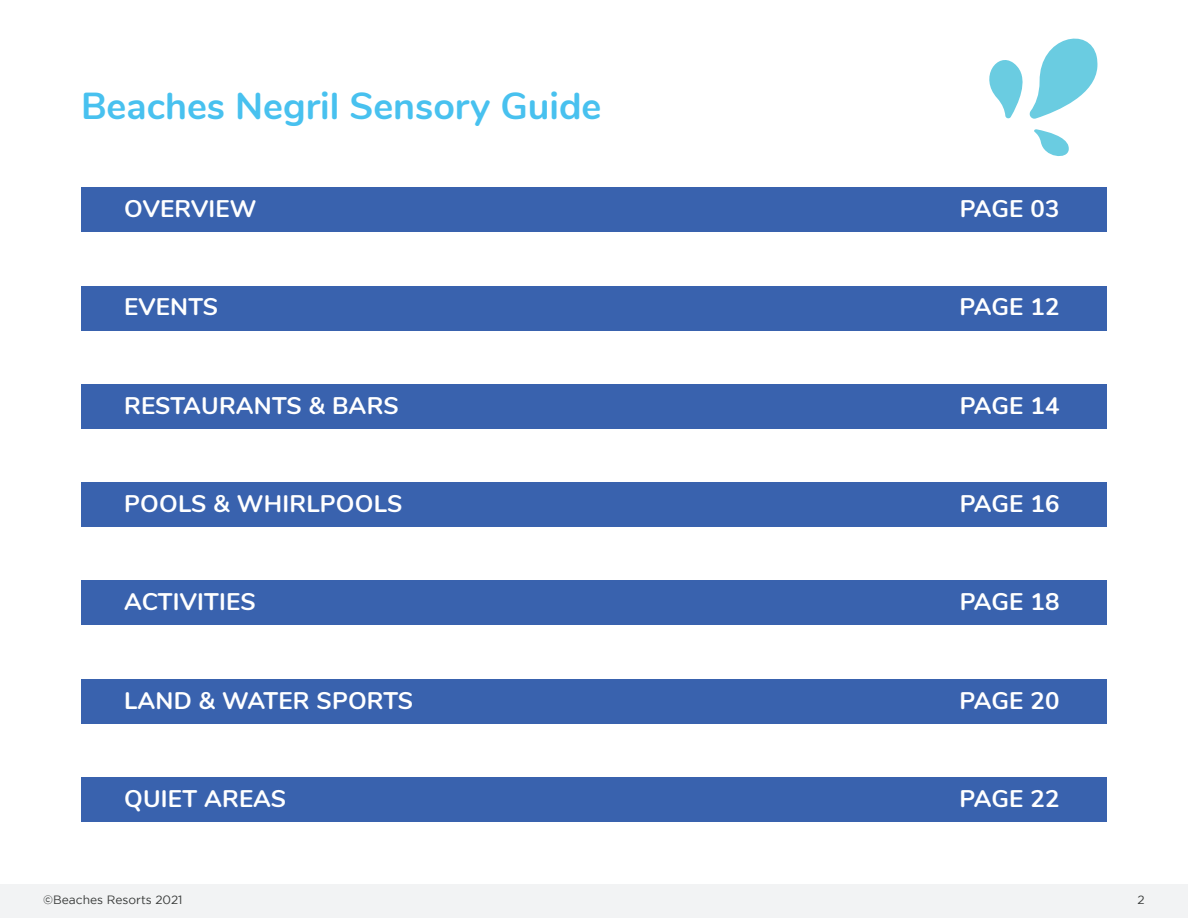
<style>
.page{position:relative;width:1188px;height:918px;background:#fff}
.page>*{position:absolute;margin:0;border:0;box-sizing:border-box;transform-origin:0 0}
.t1{font:700 37.5px "Nunito";color:#48c1ef}
.t2{font:700 24px "Nunito";letter-spacing:.01em;color:#fff}
.t3{font:12px "Gotham";color:#383a39}
</style>
<div class="page">
<div style="left:0;top:884px;width:1188px;height:34px;background:#f2f3f4"></div>
<div style="left:81px;top:187px;width:1026px;height:45px;background:#3962ae"></div>
<div style="left:81px;top:286px;width:1026px;height:45px;background:#3962ae"></div>
<div style="left:81px;top:384px;width:1026px;height:45px;background:#3962ae"></div>
<div style="left:81px;top:482px;width:1026px;height:45px;background:#3962ae"></div>
<div style="left:81px;top:580px;width:1026px;height:45px;background:#3962ae"></div>
<div style="left:81px;top:679px;width:1026px;height:45px;background:#3962ae"></div>
<div style="left:81px;top:777px;width:1026px;height:45px;background:#3962ae"></div>
<svg style="left:1034px;top:129px;width:35px;height:27px"></svg>
<svg style="left:989px;top:38px;width:109px;height:81px"></svg>
<p class="t1" style="left:81px;top:78px;width:522px">Beaches Negril Sensory Guide</p>
<p class="t2" style="left:124px;top:191px;width:134px">OVERVIEW</p>
<p class="t2" style="left:960px;top:191px;width:101px">PAGE 03</p>
<p class="t2" style="left:124px;top:289px;width:96px">EVENTS</p>
<p class="t2" style="left:960px;top:289px;width:101px">PAGE 12</p>
<p class="t2" style="left:124px;top:388px;width:276px">RESTAURANTS &amp; BARS</p>
<p class="t2" style="left:960px;top:388px;width:101px">PAGE 14</p>
<p class="t2" style="left:124px;top:486px;width:280px">POOLS &amp; WHIRLPOOLS</p>
<p class="t2" style="left:960px;top:486px;width:101px">PAGE 16</p>
<p class="t2" style="left:124px;top:584px;width:133px">ACTIVITIES</p>
<p class="t2" style="left:960px;top:584px;width:101px">PAGE 18</p>
<p class="t2" style="left:124px;top:683px;width:290px">LAND &amp; WATER SPORTS</p>
<p class="t2" style="left:124px;top:781px;width:164px">QUIET AREAS</p>
<p class="t2" style="left:960px;top:683px;width:101px">PAGE 20</p>
<p class="t2" style="left:960px;top:781px;width:101px">PAGE 22</p>
<p class="t3" style="left:43px;top:894px;width:141px">©Beaches Resorts 2021</p>
<p class="t3" style="left:1138px;top:894px;width:9px">2</p>
</div>
